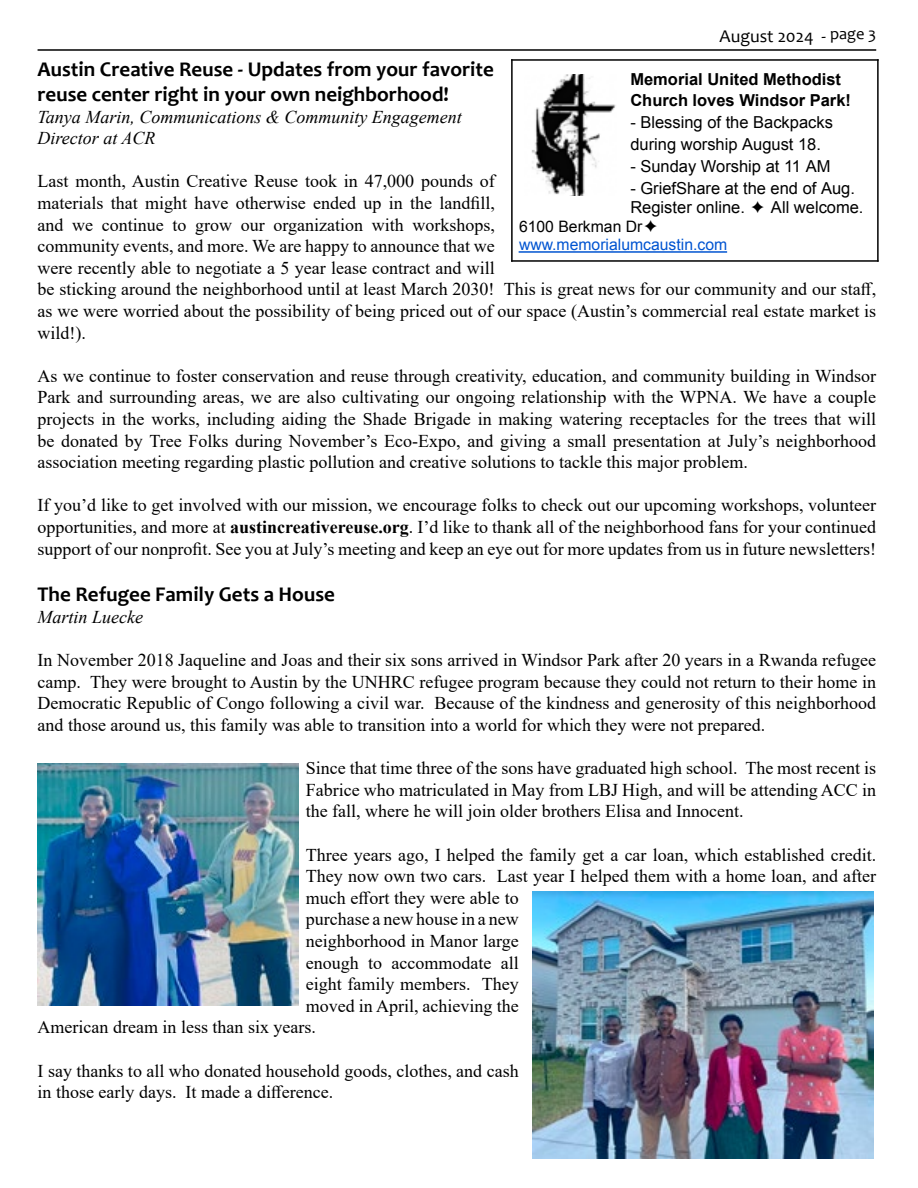
<style>
.page{position:relative;width:918px;height:1188px;background:#fff}
.page>*{position:absolute;margin:0;border:0;box-sizing:border-box;transform-origin:0 0}
.t1{font:700 21px/25.2px "Candara";color:#000}
.t2{font:18px/21.6px "Times New Roman";color:#000;text-align:justify}
.t3{font:italic 18px/21.6px "Times New Roman";color:#000}
.t4{font:18px "Candara";color:#000}
.t5{font:16.5px/21.8px "Arial";color:#000}
.t6{font:700 16.5px/21.8px "Arial";color:#000}
.t7{font:15.75px/18.3px "Arial";color:#0054d1}
.s1{font-weight:700}
.s2{font-family:"MS P Gothic"}
.s3{color:#000}
.s4{font-family:"MS P Gothic";font-size:16.5px;color:#000}
</style>
<div class="page">
<hr style="left:38px;top:49px;width:838px;height:2px;background:#000">
<hr style="left:519px;top:251px;width:208px;height:2px;background:#0054d1">
<hr style="left:511px;top:59px;width:2px;height:203px;background:#000">
<hr style="left:877px;top:59px;width:2px;height:203px;background:#000">
<hr style="left:511px;top:59px;width:368px;height:2px;background:#000">
<hr style="left:511px;top:260px;width:368px;height:2px;background:#000">
<img style="left:531px;top:75px;width:85px;height:120px">
<img style="left:532px;top:891px;width:341px;height:268px">
<img style="left:38px;top:764px;width:261px;height:242px">
<p class="t4" style="left:720px;top:25px;width:158px">August 2024 - <sup>page</sup> <sup>3</sup></p>
<p class="t1" style="left:38px;top:56px;width:458px">Austin Creative Reuse - Updates from your favorite reuse center right in your own neighborhood!</p>
<p class="t3" style="left:38px;top:105px;width:426px">Tanya Marin, Communications &amp; Community Engagement<br>Director at ACR</p>
<p class="t2" style="left:38px;top:170px;width:840px;text-align:left">Last month, Austin Creative Reuse took in 47,000 pounds of<br>materials that might have otherwise ended up in the landfill,<br>and we continue to grow our organization with workshops,<br>community events, and more. We are happy to announce that we<br>were recently able to negotiate a 5 year lease contract and will<br>be sticking around the neighborhood until at least March 2030! This is great news for our community and our staff, as we were worried about the possibility of being priced out of our space (Austin’s commercial real estate market is wild!).</p>
<p class="t2" style="left:38px;top:364px;width:840px">As we continue to foster conservation and reuse through creativity, education, and community building in Windsor Park and surrounding areas, we are also cultivating our ongoing relationship with the WPNA. We have a couple projects in the works, including aiding the Shade Brigade in making watering receptacles for the trees that will be donated by Tree Folks during November’s Eco-Expo, and giving a small presentation at July’s neighborhood association meeting regarding plastic pollution and creative solutions to tackle this major problem.</p>
<p class="t2" style="left:38px;top:494px;width:840px">If you’d like to get involved with our mission, we encourage folks to check out our upcoming workshops, volunteer opportunities, and more at <span class="s1">austincreativereuse.org</span>. I’d like to thank all of the neighborhood fans for your continued support of our nonprofit. See you at July’s meeting and keep an eye out for more updates from us in future newsletters!</p>
<p class="t1" style="left:38px;top:582px;width:299px">The Refugee Family Gets a House</p>
<p class="t3" style="left:38px;top:606px;width:107px">Martin Luecke</p>
<p class="t2" style="left:38px;top:649px;width:840px">In November 2018 Jaqueline and Joas and their six sons arrived in Windsor Park after 20 years in a Rwanda refugee camp. They were brought to Austin by the UNHRC refugee program because they could not return to their home in Democratic Republic of Congo following a civil war. Because of the kindness and generosity of this neighborhood and those around us, this family was able to transition into a world for which they were not prepared.</p>
<p class="t2" style="left:306px;top:757px;width:572px">Since that time three of the sons have graduated high school. The most recent is Fabrice who matriculated in May from LBJ High, and will be attending ACC in the fall, where he will join older brothers Elisa and Innocent.</p>
<p class="t2" style="left:306px;top:843px;width:572px">Three years ago, I helped the family get a car loan, which established credit.</p>
<p class="t2" style="left:306px;top:865px;width:572px">They now own two cars. Last year I helped them with a home loan, and after</p>
<p class="t2" style="left:306px;top:886px;width:215px">much effort they were able to</p>
<p class="t2" style="left:306px;top:908px;width:215px">purchase a new house in a new</p>
<p class="t2" style="left:306px;top:930px;width:215px">neighborhood in Manor large</p>
<p class="t2" style="left:306px;top:951px;width:215px">enough to accommodate all</p>
<p class="t2" style="left:306px;top:973px;width:215px">eight family members. They</p>
<p class="t2" style="left:306px;top:994px;width:215px">moved in April, achieving the</p>
<p class="t2" style="left:38px;top:1016px;width:280px">American dream in less than six years.</p>
<p class="t2" style="left:38px;top:1059px;width:483px">I say thanks to all who donated household goods, clothes, and cash in those early days. It made a difference.</p>
<p class="t6" style="left:630px;top:68px;width:222px">Memorial United Methodist<br>Church loves Windsor Park!</p>
<p class="t5" style="left:630px;top:112px;width:204px">- Blessing of the Backpacks during worship August 18.</p>
<p class="t5" style="left:630px;top:155px;width:202px">- Sunday Worship at 11 AM</p>
<p class="t5" style="left:630px;top:179px;width:235px;line-height:18.9px">- GriefShare at the end of Aug.<br>Register online. <span class="s2">✦</span> All welcome.</p>
<p class="t7" style="left:519px;top:217px;width:210px"><span class="s3">6100 Berkman Dr</span><span class="s4">✦ </span>www.memorialumcaustin.com</p>
</div>
